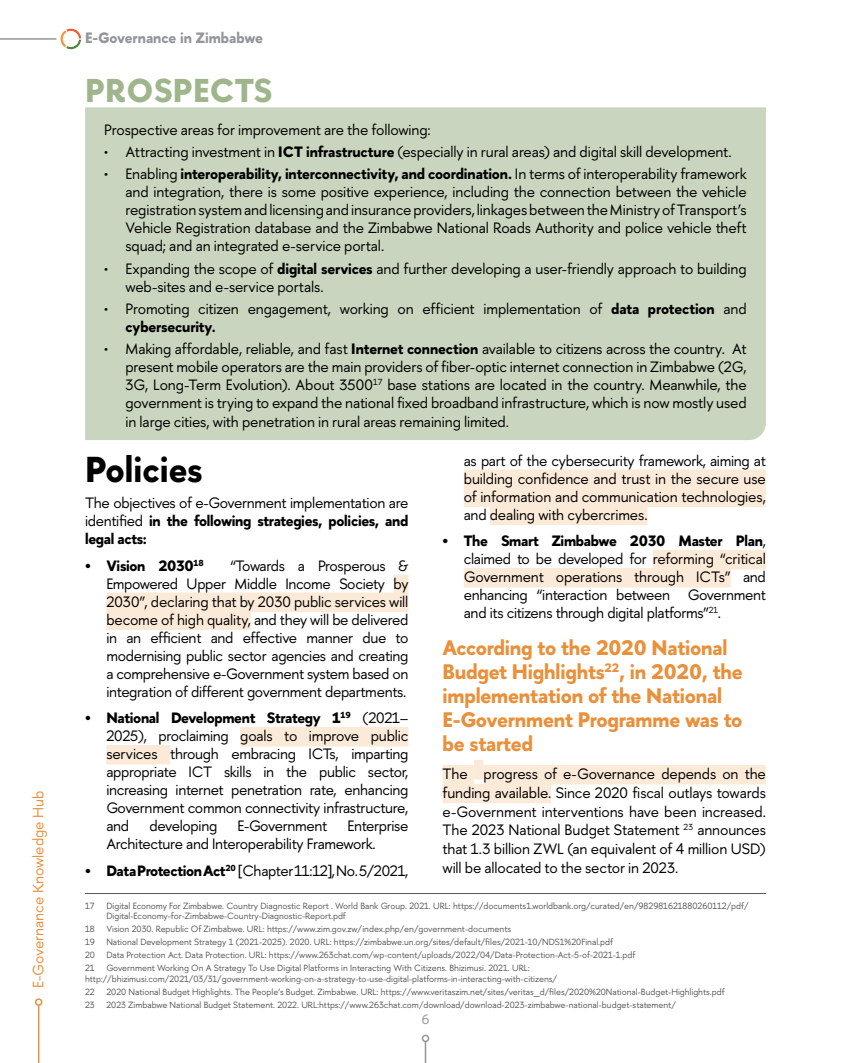
<style>
.page{position:relative;width:851px;height:1063px;background:#fff}
.page>*{position:absolute;margin:0;border:0;box-sizing:border-box;transform-origin:0 0}
.t1{font:700 36px "HSE Sans";color:#000}
.t2{font:700 33px "HSE Sans";letter-spacing:.01em;color:#9fb68d}
.t3{font:700 21px/24px "HSE Sans";letter-spacing:-.01em;color:#e9903b}
.t4{font:15px/18px "HSE Sans";letter-spacing:-.01em;color:#000;text-align:justify}
.t5{font:15px "HSE Sans";color:#e9903b}
.t6{font:700 15px "HSE Sans";color:#939598}
.t7{font:700 15px "HSE Sans";letter-spacing:-.02em;color:#000}
.t8{font:13.5px "HSE Sans";color:#939598}
.t9{font:9px/10.8px "HSE Sans";color:#58595b}
.s1{font-weight:700}
</style>
<div class="page">
<hr style="left:424px;top:1041px;width:2px;height:22px;background:#939598">
<div style="left:421px;top:1035px;width:8px;height:7px;border:2px solid #939598;border-radius:50%"></div>
<hr style="left:38px;top:1005px;width:1px;height:58px;background:#e9903b">
<div style="left:35px;top:998px;width:7px;height:8px;border:2px solid #e9903b;border-radius:50%"></div>
<hr style="left:0;top:38px;width:56px;height:2px;background:#939598">
<svg style="left:60px;top:29px;width:21px;height:20px"></svg>
<div style="left:85px;top:107px;width:680px;height:333px;background:#c9d5be"></div>
<div style="left:393px;top:575px;width:15px;height:19px;background:#fcead8"></div>
<div style="left:106px;top:593px;width:302px;height:19px;background:#fcead8"></div>
<div style="left:106px;top:611px;width:145px;height:19px;background:#fcead8"></div>
<div style="left:240px;top:727px;width:168px;height:20px;background:#fcead8"></div>
<div style="left:106px;top:745px;width:64px;height:20px;background:#fcead8"></div>
<hr style="left:85px;top:893px;width:680px;height:1px;background:#58595b">
<div style="left:463px;top:469px;width:302px;height:20px;background:#fcead8"></div>
<div style="left:463px;top:487px;width:302px;height:20px;background:#fcead8"></div>
<div style="left:489px;top:505px;width:158px;height:20px;background:#fcead8"></div>
<div style="left:652px;top:550px;width:113px;height:19px;background:#fcead8"></div>
<div style="left:463px;top:568px;width:267px;height:19px;background:#fcead8"></div>
<div style="left:442px;top:765px;width:32px;height:19px;background:#fcead8"></div>
<div style="left:474px;top:760px;width:9px;height:19px;background:#fcead8"></div>
<div style="left:483px;top:765px;width:282px;height:19px;background:#fcead8"></div>
<div style="left:442px;top:784px;width:109px;height:19px;background:#fcead8"></div>
<p class="t5" style="left:29px;top:988px;width:199px;rotate:-90deg">E-Governance Knowledge Hub</p>
<p class="t6" style="left:85px;top:28px;width:179px">E-Governance in Zimbabwe</p>
<h2 class="t2" style="left:85px;top:68px;width:189px">PROSPECTS</h2>
<p class="t4" style="left:104px;top:121px;width:328px">Prospective areas for improvement are the following:</p>
<p class="t4" style="left:104px;top:143px;width:629px">• Attracting investment in <span class="s1">ICT infrastructure</span> (especially in rural areas) and digital skill development.</p>
<p class="t4" style="left:125px;top:165px;width:622px;text-indent:-21px">• Enabling <span class="s1">interoperability, interconnectivity, and coordination.</span> In terms of interoperability framework and integration, there is some positive experience, including the connection between the vehicle registration system and licensing and insurance providers, linkages between the Ministry of Transport’s Vehicle Registration database and the Zimbabwe National Roads Authority and police vehicle theft squad; and an integrated e-service portal.</p>
<p class="t4" style="left:125px;top:260px;width:622px;text-indent:-21px">• Expanding the scope of <span class="s1">digital services</span> and further developing a user-friendly approach to building web-sites and e-service portals.</p>
<p class="t4" style="left:125px;top:300px;width:622px;text-indent:-21px">• Promoting citizen engagement, working on efficient implementation of <span class="s1">data protection</span> and <span class="s1">cybersecurity.</span></p>
<p class="t4" style="left:125px;top:340px;width:622px;text-indent:-21px">• Making affordable, reliable, and fast <span class="s1">Internet connection</span> available to citizens across the country. At present mobile operators are the main providers of fiber-optic internet connection in Zimbabwe (2G, 3G, Long-Term Evolution). About 3500<sup>17</sup> base stations are located in the country. Meanwhile, the government is trying to expand the national fixed broadband infrastructure, which is now mostly used in large cities, with penetration in rural areas remaining limited.</p>
<h1 class="t1" style="left:85px;top:445px;width:119px">Policies</h1>
<p class="t4" style="left:85px;top:494px;width:325px">The objectives of e-Government implementation are identified <span class="s1">in the following strategies, policies, and legal acts:</span></p>
<p class="t7" style="left:85px;top:556px;width:120px">• Vision 2030<sup>18</sup></p>
<p class="t4" style="left:463px;top:452px;width:303px">as part of the cybersecurity framework, aiming at building confidence and trust in the secure use of information and communication technologies, and dealing with cybercrimes.</p>
<p class="t4" style="left:463px;top:532px;width:303px;text-indent:-21px"><span class="s1">• The Smart Zimbabwe 2030 Master Plan</span>, claimed to be developed for reforming “critical Government operations through ICTs” and enhancing “interaction between Government and its citizens through digital platforms”<sup>21</sup>.</p>
<h3 class="t3" style="left:442px;top:636px;width:302px">According to the 2020 National<br>Budget Highlights<sup>22</sup>, in 2020, the implementation of the National<br>E-Government Programme was to be started</h3>
<p class="t4" style="left:442px;top:765px;width:325px;line-height:18.8px">The progress of e-Governance depends on the funding available. Since 2020 fiscal outlays towards e-Government interventions have been increased.<br>The 2023 National Budget Statement <sup>23</sup> announces that 1.3 billion ZWL (an equivalent of 4 million USD) will be allocated to the sector in 2023.</p>
<p class="t4" style="left:106px;top:557px;width:303px;text-indent:124px">“Towards a Prosperous &amp; Empowered Upper Middle Income Society by 2030”, declaring that by 2030 public services will become of high quality, and they will be delivered in an efficient and effective manner due to modernising public sector agencies and creating a comprehensive e-Government system based on integration of different government departments.</p>
<p class="t4" style="left:106px;top:709px;width:303px;text-indent:-21px"><span class="s1">• National Development Strategy 1</span><sup>19</sup> (2021– 2025), proclaiming goals to improve public services through embracing ICTs, imparting appropriate ICT skills in the public sector, increasing internet penetration rate, enhancing Government common connectivity infrastructure, and</p>
<p class="t4" style="left:149px;top:817px;width:69px">developing</p>
<p class="t4" style="left:237px;top:817px;width:91px">E-Government</p>
<p class="t4" style="left:106px;top:817px;width:303px;text-indent:241px">Enterprise<br>Architecture and Interoperability Framework.</p>
<p class="t4" style="left:85px;top:862px;width:325px"><span class="s1">• Data Protection Act</span><sup>20</sup> [Chapter 11:12], No. 5/2021,</p>
<p class="t9" style="left:85px;top:900px;width:11px">17</p>
<p class="t9" style="left:106px;top:900px;width:643px">Digital Economy For Zimbabwe. Country Diagnostic Report . World Bank Group. 2021. URL: https://documents1.worldbank.org/curated/en/982981621880260112/pdf/<br>Digital-Economy-for-Zimbabwe-Country-Diagnostic-Report.pdf</p>
<p class="t9" style="left:85px;top:924px;width:11px">18</p>
<p class="t9" style="left:106px;top:924px;width:406px">Vision 2030. Republic Of Zimbabwe. URL: https://www.zim.gov.zw/index.php/en/government-documents</p>
<p class="t9" style="left:85px;top:937px;width:11px">19</p>
<p class="t9" style="left:106px;top:937px;width:508px">National Development Strategy 1 (2021-2025). 2020. URL: https://zimbabwe.un.org/sites/default/files/2021-10/NDS1%20Final.pdf</p>
<p class="t9" style="left:85px;top:950px;width:11px">20</p>
<p class="t9" style="left:106px;top:950px;width:530px">Data Protection Act. Data Protection. URL: https://www.263chat.com/wp-content/uploads/2022/04/Data-Protection-Act-5-of-2021-1.pdf</p>
<p class="t9" style="left:85px;top:963px;width:11px">21</p>
<p class="t9" style="left:85px;top:963px;width:473px;text-indent:21px">Government Working On A Strategy To Use Digital Platforms in Interacting With Citizens. Bhizimusi. 2021. URL: http://bhizimusi.com/2021/03/31/government-working-on-a-strategy-to-use-digital-platforms-in-interacting-with-citizens/</p>
<p class="t9" style="left:85px;top:986px;width:11px">22</p>
<p class="t9" style="left:106px;top:986px;width:619px">2020 National Budget Highlights. The People’s Budget. Zimbabwe. URL: https://www.veritaszim.net/sites/veritas_d/files/2020%20National-Budget-Highlights.pdf</p>
<p class="t9" style="left:85px;top:999px;width:11px">23</p>
<p class="t9" style="left:106px;top:999px;width:571px">2023 Zimbabwe National Budget Statement. 2022. URL:https://www.263chat.com/download/download-2023-zimbabwe-national-budget-statement/</p>
<p class="t8" style="left:421px;top:1011px;width:9px">6</p>
</div>
